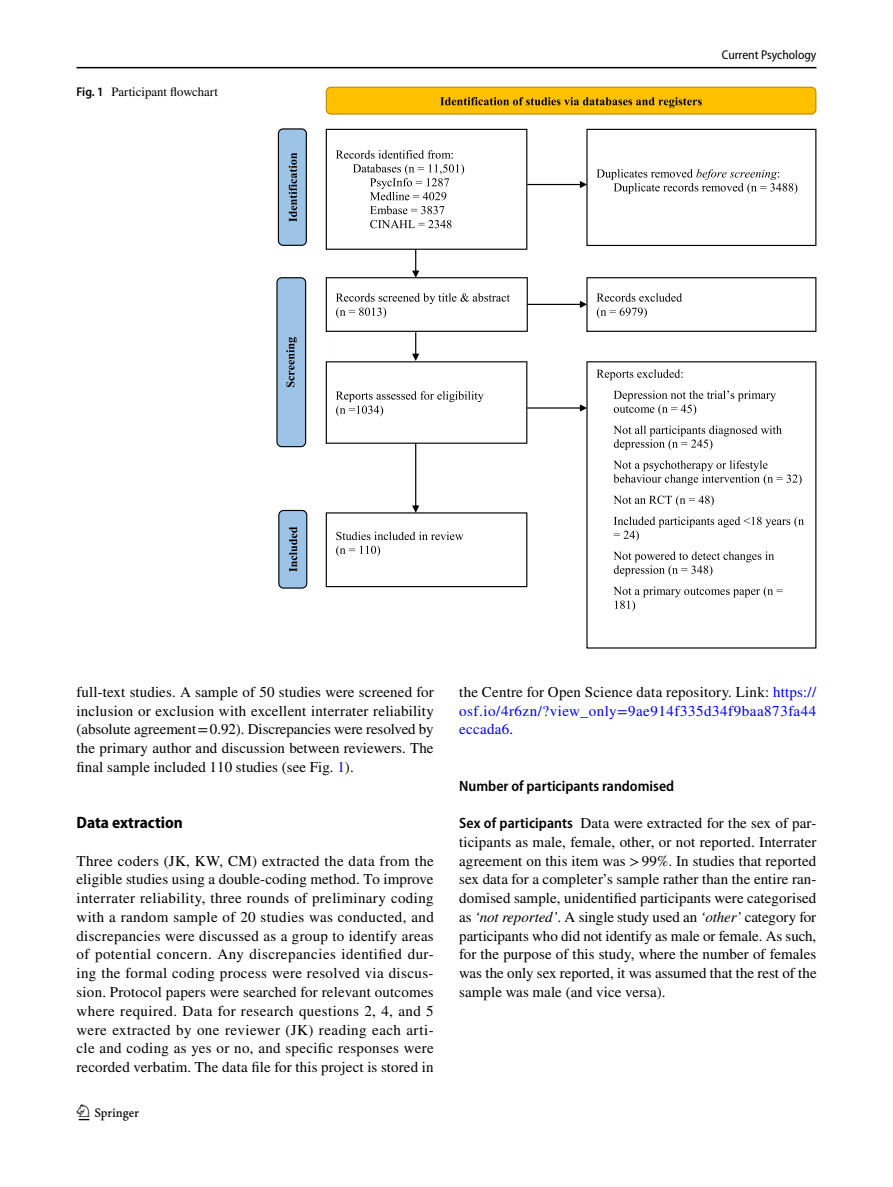
<style>
.page{position:relative;width:893px;height:1187px;background:#fff}
.page>*{position:absolute;margin:0;border:0;box-sizing:border-box;transform-origin:0 0}
.t1{font:22.5px "Springnew Regular 2";color:#000}
.t2{font:700 semi-condensed 16.5px "Myriad Pro";color:#000}
.t3{font:15px/18.8px "STIX";letter-spacing:.005em;color:#000;text-align:justify}
.t4{font:15px/18.8px "STIX";letter-spacing:.035em;color:#00f;text-align:justify}
.t5{font:600 semi-condensed 15px "Myriad Pro";color:#000}
.t6{font:12.75px "STIX";color:#000}
.t7{font:semi-condensed 12.75px "Myriad Pro";color:#000}
.s1{font-family:"Myriad Pro";font-weight:600;font-stretch:semi-condensed}
.s2{color:#00f}
.s3{color:#000}
.s4{font-style:italic}
</style>
<div class="page">
<hr style="left:77px;top:67px;width:739px;height:1px;background:#000">
<svg style="left:586px;top:611px;width:230px;height:37px"></svg>
<svg style="left:326px;top:87px;width:490px;height:28px;background:#ecb203"></svg>
<svg style="left:278px;top:128px;width:29px;height:118px;background:#85a5c2"></svg>
<svg style="left:276px;top:277px;width:30px;height:170px;background:#8daecd"></svg>
<svg style="left:278px;top:510px;width:29px;height:78px;background:#87a6c3"></svg>
<svg style="left:326px;top:129px;width:490px;height:482px"></svg>
<p class="t6" style="left:77px;top:83px;width:143px"><span class="s1">Fig. 1</span> Participant flowchart</p>
<p class="t7" style="left:722px;top:48px;width:96px">Current Psychology</p>
<p class="t3" style="left:77px;top:683px;width:359px">full-text studies. A sample of 50 studies were screened for inclusion or exclusion with excellent interrater reliability (absolute agreement=0.92). Discrepancies were resolved by the primary author and discussion between reviewers. The final sample included 110 studies (see Fig. <span class="s2">1</span>).</p>
<p class="t2" style="left:77px;top:813px;width:108px">Data extraction</p>
<p class="t3" style="left:77px;top:852px;width:359px">Three coders (JK, KW, CM) extracted the data from the eligible studies using a double-coding method. To improve interrater reliability, three rounds of preliminary coding with a random sample of 20 studies was conducted, and discrepancies were discussed as a group to identify areas of potential concern. Any discrepancies identified dur&shy;ing the formal coding process were resolved via discus&shy;sion. Protocol papers were searched for relevant outcomes where required. Data for research questions 2, 4, and 5 were extracted by one reviewer (JK) reading each arti&shy;cle and coding as yes or no, and specific responses were recorded verbatim. The data file for this project is stored in</p>
<h1 class="t1" style="left:79px;top:1104px;width:62px">1 3</h1>
<p class="t4" style="left:459px;top:683px;width:358px"><span class="s3">the Centre for Open Science data repository. Link:</span> https:// osf.io/4r6zn/?view_only=9ae914f335d34f9baa873fa44 eccada6<span class="s3">.</span></p>
<p class="t5" style="left:459px;top:777px;width:216px">Number of participants randomised</p>
<p class="t3" style="left:459px;top:814px;width:359px"><span class="s1">Sex of participants</span> Data were extracted for the sex of par&shy;ticipants as male, female, other, or not reported. Interrater agreement on this item was &gt;99%. In studies that reported sex data for a completer’s sample rather than the entire ran&shy;domised sample, unidentified participants were categorised as <span class="s4">‘not reported’</span>. A single study used an <span class="s4">‘other’</span> category for participants who did not identify as male or female. As such, for the purpose of this study, where the number of females was the only sex reported, it was assumed that the rest of the sample was male (and vice versa).</p>
</div>
